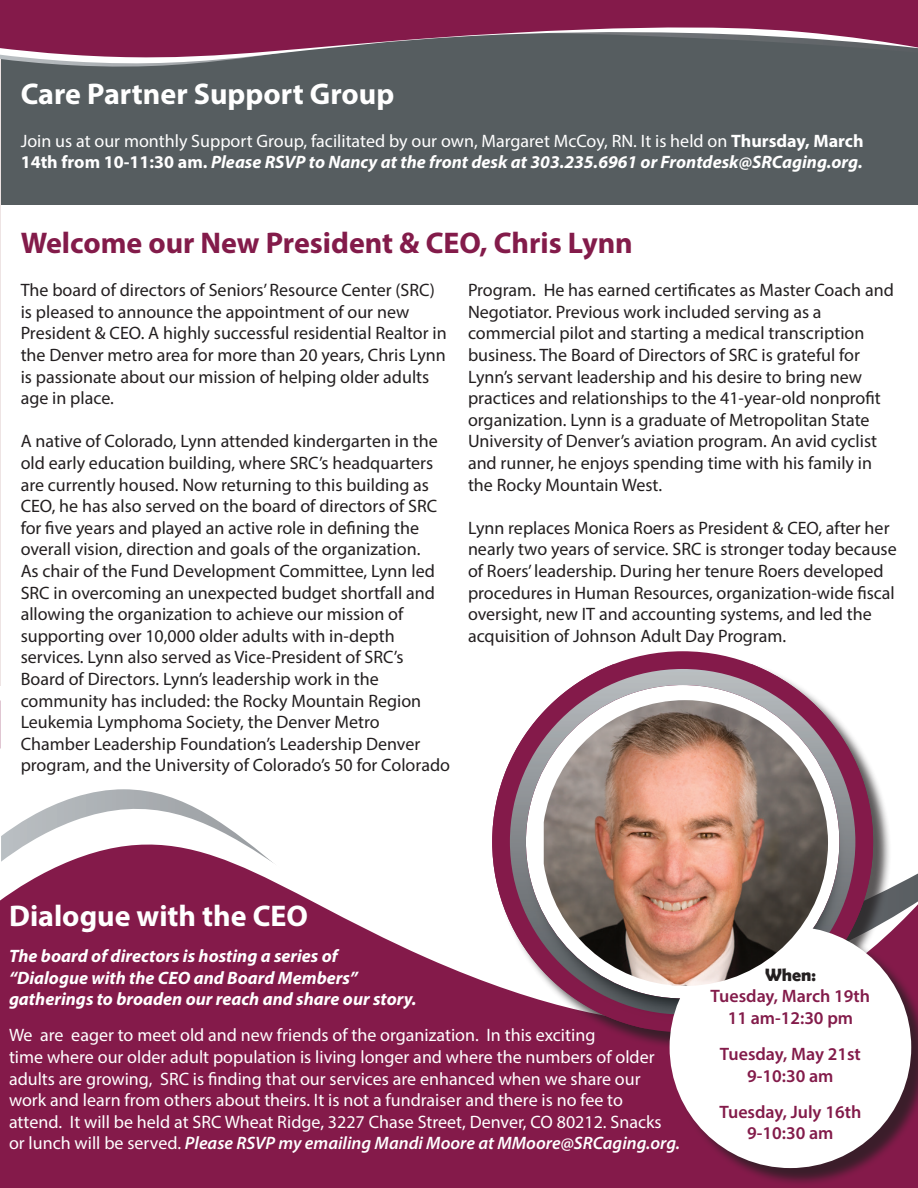
<style>
.page{position:relative;width:918px;height:1188px;background:#fff}
.page>*{position:absolute;margin:0;border:0;box-sizing:border-box;transform-origin:0 0}
.t1{font:700 30px "Myriad Pro";color:#fff}
.t2{font:700 30px "Myriad Pro";color:#831b4a}
.t3{font:18px/21.6px "Myriad Pro";color:#231f20}
.t4{font:18px/21.6px "Myriad Pro";color:#fff}
.t5{font:italic 700 18px "Myriad Pro";color:#fff}
.t6{font:600 18px "Myriad Pro";color:#831b4a}
.t7{font:italic 600 18px "Myriad Pro";color:#fff}
.t8{font:700 18px "Berlin Sans FB Demi";color:#231f20}
.s1{font-weight:700}
.s2{font-weight:700;font-style:italic}
.s3{font-weight:400;font-style:normal}
</style>
<div class="page">
<div style="left:0;top:22px;width:917px;height:182px;background:#565d60"></div>
<svg style="left:41px;top:789px;width:160px;height:22px"></svg>
<svg style="left:0;top:811px;width:918px;height:377px;fill:#841a4a"></svg>
<hr style="left:0;top:22px;width:1px;height:664px;background:#eee4e4">
<svg style="left:40px;top:63px;width:878px;height:8px"></svg>
<svg style="left:0;top:0;width:918px;height:63px;fill:#841a4a"></svg>
<div style="left:494px;top:654px;width:398px;height:397px;background:#231f20;opacity:.75"></div>
<img style="left:507px;top:669px;width:3px;height:99px">
<img style="left:601px;top:664px;width:225px;height:5px">
<img style="left:855px;top:716px;width:4px;height:52px">
<img style="left:492px;top:768px;width:18px;height:207px">
<img style="left:855px;top:768px;width:18px;height:161px">
<img style="left:601px;top:1014px;width:71px;height:14px">
<img style="left:510px;top:669px;width:345px;height:345px">
<svg style="left:537px;top:696px;width:292px;height:292px"></svg>
<div style="left:672px;top:929px;width:246px;height:258px;background:#231f20;opacity:.75"></div>
<div style="left:670px;top:926px;width:241px;height:242px;background:#fff;border-radius:50%"></div>
<img style="left:544px;top:700px;width:284px;height:286px">
<p class="t1" style="left:21px;top:74px;width:375px">Care Partner Support Group</p>
<p class="t4" style="left:21px;top:130px;width:844px">Join us at our monthly Support Group, facilitated by our own, Margaret McCoy, RN. It is held on <span class="s1">Thursday, March<br>14th from 10-11:30 am.</span> <span class="s2">Please RSVP to Nancy at the front desk at 303.235.6961 or Frontdesk@SRCaging.org.</span></p>
<p class="t2" style="left:21px;top:223px;width:614px">Welcome our New President &amp; CEO, Chris Lynn</p>
<p class="t3" style="left:21px;top:279px;width:416px">The board of directors of Seniors’ Resource Center (SRC)</p>
<p class="t3" style="left:21px;top:301px;width:390px">is pleased to announce the appointment of our new</p>
<p class="t3" style="left:21px;top:322px;width:428px">President &amp; CEO. A highly successful residential Realtor in the Denver metro area for more than 20 years, Chris Lynn is passionate about our mission of helping older adults age in place.</p>
<p class="t3" style="left:21px;top:430px;width:419px">A native of Colorado, Lynn attended kindergarten in the old early education building, where SRC’s headquarters are currently housed. Now returning to this building as CEO, he has also served on the board of directors of SRC for five years and played an active role in defining the overall vision, direction and goals of the organization.<br>As chair of the Fund Development Committee, Lynn led SRC in overcoming an unexpected budget shortfall and allowing the organization to achieve our mission of</p>
<p class="t3" style="left:21px;top:625px;width:375px">supporting over 10,000 older adults with in-depth</p>
<p class="t3" style="left:21px;top:646px;width:384px">services. Lynn also served as Vice-President of SRC’s<br>Board of Directors. Lynn’s leadership work in the</p>
<p class="t3" style="left:21px;top:689px;width:402px">community has included: the Rocky Mountain Region<br>Leukemia Lymphoma Society, the Denver Metro</p>
<p class="t3" style="left:21px;top:733px;width:431px">Chamber Leadership Foundation’s Leadership Denver program, and the University of Colorado’s 50 for Colorado</p>
<p class="t3" style="left:468px;top:279px;width:427px">Program. He has earned certificates as Master Coach and</p>
<p class="t3" style="left:468px;top:301px;width:355px">Negotiator. Previous work included serving as a</p>
<p class="t3" style="left:468px;top:322px;width:414px">commercial pilot and starting a medical transcription business. The Board of Directors of SRC is grateful for Lynn’s servant leadership and his desire to bring new practices and relationships to the 41-year-old nonprofit organization. Lynn is a graduate of Metropolitan State University of Denver’s aviation program. An avid cyclist and runner, he enjoys spending time with his family in the Rocky Mountain West.</p>
<p class="t3" style="left:468px;top:517px;width:430px">Lynn replaces Monica Roers as President &amp; CEO, after her nearly two years of service. SRC is stronger today because of Roers’ leadership. During her tenure Roers developed procedures in Human Resources, organization-wide fiscal oversight, new IT and accounting systems, and led the acquisition of Johnson Adult Day Program.</p>
<p class="t1" style="left:9px;top:897px;width:301px">Dialogue with the CEO</p>
<p class="t5" style="left:9px;top:944px;width:330px">The board of directors is hosting a series of</p>
<p class="t5" style="left:9px;top:966px;width:350px">“Dialogue with the CEO and Board Members”</p>
<p class="t5" style="left:9px;top:988px;width:409px">gatherings to broaden our reach and share our story.</p>
<p class="t4" style="left:9px;top:1024px;width:588px">We are eager to meet old and new friends of the organization. In this exciting</p>
<p class="t4" style="left:9px;top:1046px;width:647px">time where our older adult population is living longer and where the numbers of older</p>
<p class="t4" style="left:9px;top:1067px;width:633px">adults are growing, SRC is finding that our services are enhanced when we share our</p>
<p class="t4" style="left:9px;top:1089px;width:615px">work and learn from others about theirs. It is not a fundraiser and there is no fee to</p>
<p class="t4" style="left:9px;top:1111px;width:654px">attend. It will be held at SRC Wheat Ridge, 3227 Chase Street, Denver, CO 80212. Snacks</p>
<p class="t7" style="left:9px;top:1132px;width:673px"><span class="s3">or lunch will be served.</span> Please RSVP my emailing Mandi Moore at MMoore@SRCaging.org.</p>
<p class="t8" style="left:765px;top:964px;width:52px">When:</p>
<p class="t6" style="left:711px;top:985px;width:161px">Tuesday, March 19th</p>
<p class="t6" style="left:728px;top:1007px;width:127px">11 am-12:30 pm</p>
<p class="t6" style="left:720px;top:1043px;width:142px">Tuesday, May 21st</p>
<p class="t6" style="left:747px;top:1064px;width:88px">9-10:30 am</p>
<p class="t6" style="left:720px;top:1100px;width:143px">Tuesday, July 16th</p>
<p class="t6" style="left:747px;top:1122px;width:88px">9-10:30 am</p>
</div>
